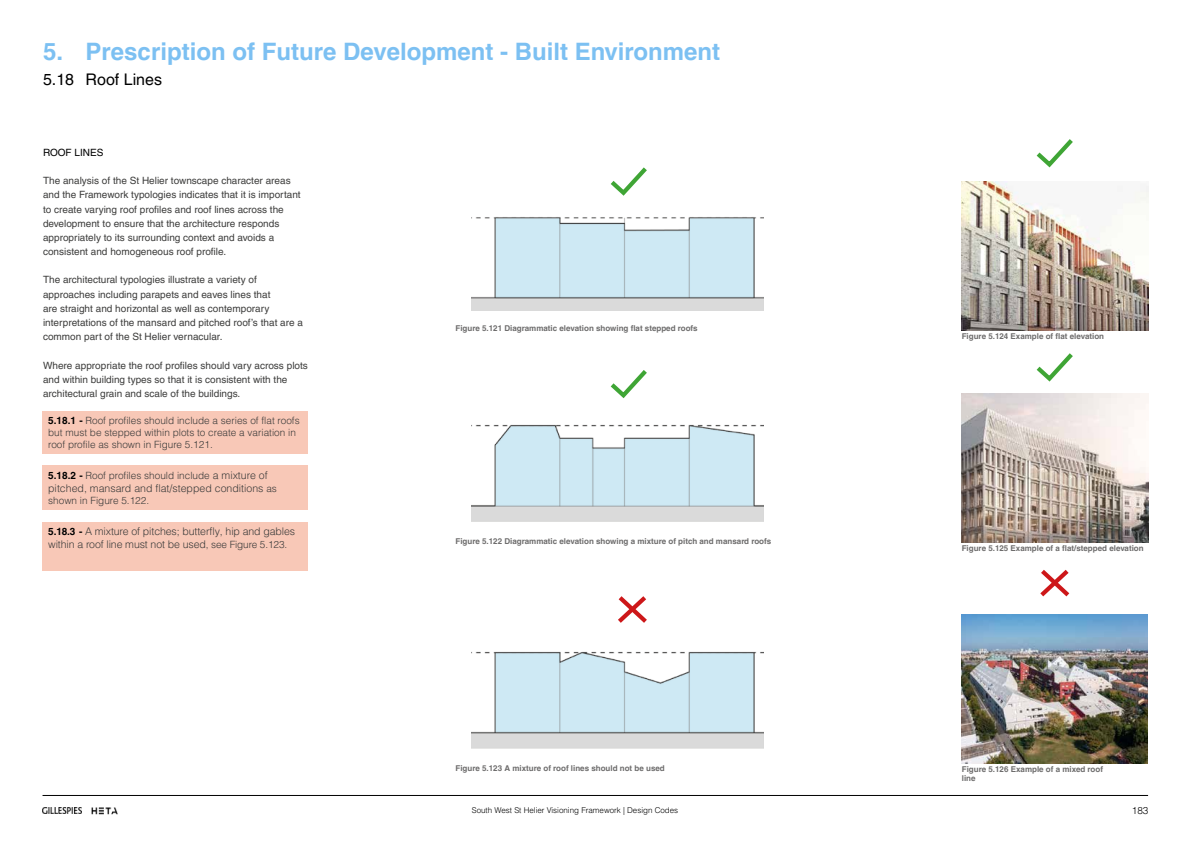
<style>
.page{position:relative;width:1191px;height:842px;background:#fff}
.page>*{position:absolute;margin:0;border:0;box-sizing:border-box;transform-origin:0 0}
.t1{font:700 24px "Helvetica LT Pro";color:#7cc0f2}
.t2{font:16px "Helvetica LT Pro";color:#000}
.t3{font:300 10.6px/12.7px "Helvetica LT Pro";letter-spacing:-.01em;color:#3c3c3b}
.t4{font:10px/14.2px "Helvetica LT Pro";color:#3c3c3b}
.t5{font:300 10px/12px "Helvetica LT Pro";color:#3c3c3b}
.t6{font:10px "Helvetica LT Pro";color:#000}
.t7{font:300 10px "Helvetica LT Pro";color:#000}
.t8{font:700 8px/9.6px "Helvetica LT Pro";color:#6d6c6c}
.t9{font:300 8px "Helvetica LT Pro";color:#000}
.s1{font-weight:700;color:#000}
.s2{font-size:10.6px}
.s3{font-size:10px}
.s4{font-weight:700;font-size:10px;color:#000}
</style>
<div class="page">
<img style="left:91px;top:807px;width:27px;height:8px">
<div style="left:43px;top:411px;width:265px;height:43px;background:#f8c8b7"></div>
<div style="left:43px;top:466px;width:265px;height:44px;background:#f8c8b7"></div>
<div style="left:43px;top:522px;width:265px;height:49px;background:#f8c8b7"></div>
<img style="left:43px;top:808px;width:39px;height:6px">
<hr style="left:43px;top:795px;width:1105px;height:1px;background:#000">
<img style="left:472px;top:217px;width:291px;height:94px">
<img style="left:472px;top:424px;width:291px;height:97px">
<img style="left:472px;top:651px;width:291px;height:97px">
<img style="left:961px;top:615px;width:186px;height:148px">
<img style="left:961px;top:394px;width:187px;height:148px">
<img style="left:961px;top:182px;width:187px;height:148px">
<svg style="left:618px;top:596px;width:29px;height:27px"></svg>
<svg style="left:1040px;top:569px;width:30px;height:28px"></svg>
<svg style="left:610px;top:370px;width:37px;height:29px"></svg>
<svg style="left:1036px;top:353px;width:37px;height:29px"></svg>
<svg style="left:1036px;top:139px;width:37px;height:29px"></svg>
<svg style="left:610px;top:167px;width:37px;height:29px"></svg>
<h1 class="t1" style="left:43px;top:43px;width:678px">5. Prescription of Future Development - Built Environment</h1>
<h2 class="t2" style="left:43px;top:74px;width:120px">5.18 Roof Lines</h2>
<p class="t6" style="left:43px;top:149px;width:62px">ROOF LINES</p>
<p class="t4" style="left:43px;top:175px;width:259px">The analysis of the St Helier townscape character areas and the Framework typologies indicates that it is important to create varying roof profiles and roof lines across the development to ensure that the architecture responds appropriately to its surrounding context and avoids a consistent and homogeneous roof profile.</p>
<p class="t4" style="left:43px;top:274px;width:261px">The architectural typologies illustrate a variety of approaches including parapets and eaves lines that<br>are straight and horizontal as well as contemporary interpretations of the mansard and pitched roof’s that are a common part of the St Helier vernacular.</p>
<p class="t4" style="left:43px;top:359px;width:266px">Where appropriate the roof profiles should vary across plots and within building types so that it is consistent with the architectural grain and scale of the buildings.</p>
<p class="t5" style="left:48px;top:416px;width:253px"><span class="s1">5.18.1 -</span> Roof profiles should include a series of flat roofs but must be stepped within plots to create a variation in roof profile as shown in Figure 5.121.</p>
<p class="t5" style="left:48px;top:471px;width:221px"><span class="s1">5.18.2 -</span> Roof profiles should include <span class="s2">a mixture of</span></p>
<p class="t3" style="left:48px;top:483px;width:230px">pitched, mansard and flat/stepped conditions <span class="s3">as</span></p>
<p class="t5" style="left:48px;top:495px;width:102px">shown in Figure 5.122.</p>
<p class="t3" style="left:48px;top:526px;width:248px"><span class="s4">5.18.3 -</span> A mixture of pitches; butterfly, hip and gables within a roof line must not be used<span class="s3">, see Figure 5.123.</span></p>
<p class="t8" style="left:455px;top:324px;width:244px">Figure 5.121 Diagrammatic elevation showing flat stepped roofs</p>
<p class="t8" style="left:455px;top:537px;width:317px">Figure 5.122 Diagrammatic elevation showing a mixture of pitch and mansard roofs</p>
<p class="t8" style="left:455px;top:764px;width:211px">Figure 5.123 A mixture of roof lines should not be used</p>
<p class="t8" style="left:961px;top:332px;width:144px">Figure 5.124 Example of flat elevation</p>
<p class="t8" style="left:961px;top:544px;width:184px">Figure 5.125 Example of a flat/stepped elevation</p>
<p class="t8" style="left:961px;top:765px;width:143px">Figure 5.126 Example of a mixed roof line</p>
<p class="t9" style="left:472px;top:808px;width:208px">South West St Helier Visioning Framework | Design Codes</p>
<p class="t7" style="left:1131px;top:807px;width:18px">183</p>
</div>
